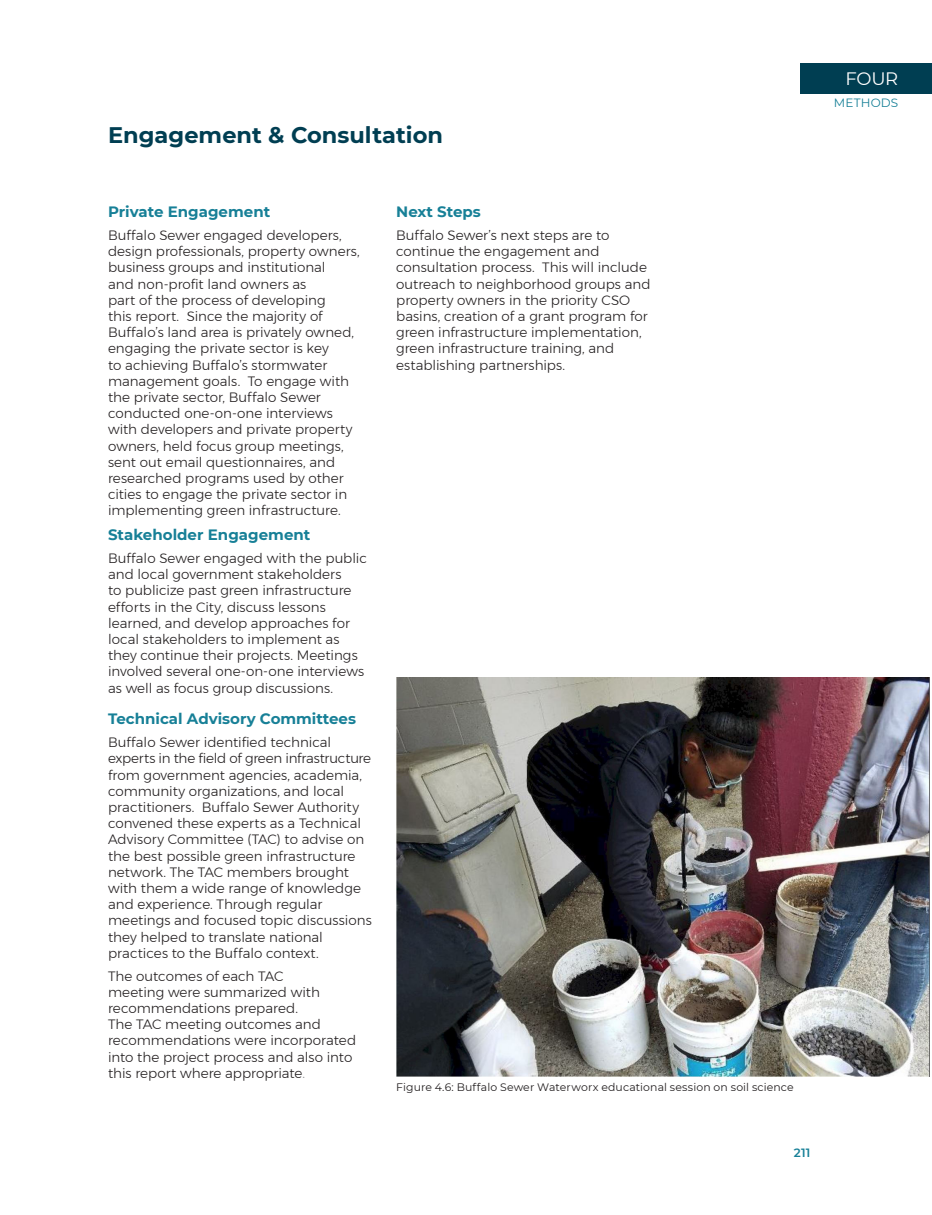
<style>
.page{position:relative;width:932px;height:1215px;background:#fff}
.page>*{position:absolute;margin:0;border:0;box-sizing:border-box;transform-origin:0 0}
.t1{font:700 22.5px "Montserrat";color:#003e52}
.t2{font:18px "Montserrat";color:#fff}
.t3{font:700 15px "Montserrat";color:#178097}
.t4{font:300 13.5px/16.2px "Montserrat";color:#231f20}
.t5{font:12px "Montserrat";letter-spacing:.01em;color:#178097}
.t6{font:600 12px "Montserrat";color:#178097}
.t7{font:10.8px "Montserrat";letter-spacing:.01em;color:#231f20}
.s1{color:#8a8a8e}
</style>
<div class="page">
<img style="left:396px;top:677px;width:533px;height:400px">
<div style="left:800px;top:64px;width:132px;height:30px;background:#003e52"></div>
<h1 class="t1" style="left:108px;top:119px;width:336px">Engagement &amp; Consultation</h1>
<p class="t3" style="left:108px;top:201px;width:164px">Private Engagement</p>
<p class="t4" style="left:108px;top:227px;width:253px">Buffalo Sewer engaged developers, design professionals, property owners, business groups and institutional<br>and non-profit land owners as<br>part of the process of developing<br>this report. Since the majority of Buffalo’s land area is privately owned, engaging the private sector is key<br>to achieving Buffalo’s stormwater management goals. To engage with the private sector, Buffalo Sewer conducted one-on-one interviews with developers and private property owners, held focus group meetings, sent out email questionnaires, and researched programs used by other cities to engage the private sector in implementing green infrastructure.</p>
<p class="t3" style="left:108px;top:524px;width:204px">Stakeholder Engagement</p>
<p class="t4" style="left:108px;top:550px;width:260px">Buffalo Sewer engaged with the public and local government stakeholders<br>to publicize past green infrastructure efforts in the City, discuss lessons learned, and develop approaches for local stakeholders to implement as they continue their projects. Meetings involved several one-on-one interviews as well as focus group discussions.</p>
<p class="t3" style="left:108px;top:708px;width:249px">Technical Advisory Committees</p>
<p class="t4" style="left:108px;top:734px;width:265px">Buffalo Sewer identified technical experts in the field of green infrastructure from government agencies, academia, community organizations, and local practitioners. Buffalo Sewer Authority convened these experts as a Technical Advisory Committee (TAC) to advise on the best possible green infrastructure network. The TAC members brought with them a wide range of knowledge and experience. Through regular meetings and focused topic discussions they helped to translate national practices to the Buffalo context.</p>
<p class="t4" style="left:108px;top:968px;width:250px">The outcomes of each TAC<br>meeting were summarized with recommendations prepared.<br>The TAC meeting outcomes and recommendations were incorporated into the project process and also into this report where appropriate<span class="s1">.</span></p>
<p class="t3" style="left:396px;top:201px;width:86px">Next Steps</p>
<p class="t4" style="left:396px;top:227px;width:256px">Buffalo Sewer’s next steps are to continue the engagement and consultation process. This will include outreach to neighborhood groups and property owners in the priority CSO basins, creation of a grant program for green infrastructure implementation, green infrastructure training, and establishing partnerships.</p>
<p class="t7" style="left:396px;top:1079px;width:399px">Figure 4.6: Buffalo Sewer Waterworx educational session on soil science</p>
<p class="t6" style="left:793px;top:1144px;width:18px">211</p>
<h2 class="t2" style="left:845px;top:66px;width:54px">FOUR</h2>
<p class="t5" style="left:833px;top:95px;width:66px">METHODS</p>
</div>
